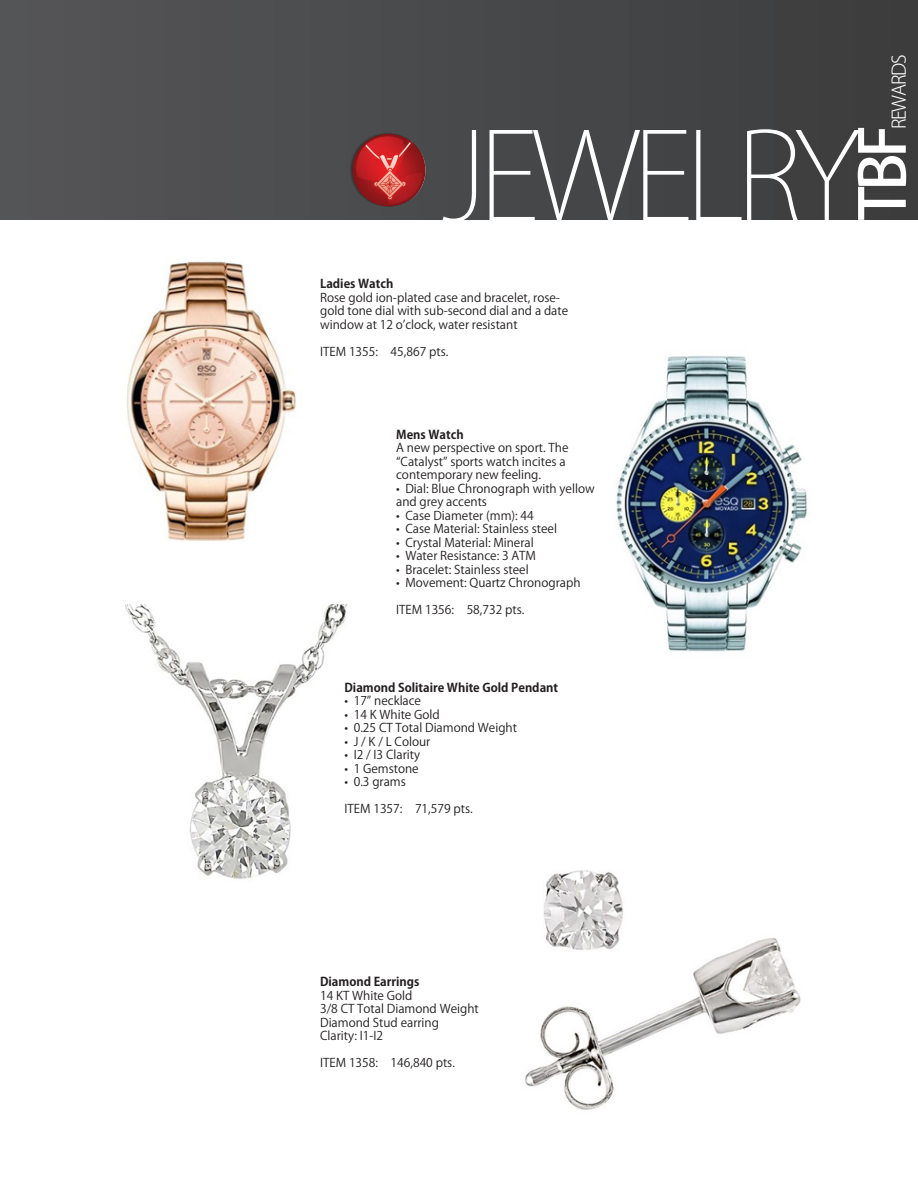
<style>
.page{position:relative;width:918px;height:1188px;background:#fff}
.page>*{position:absolute;margin:0;border:0;box-sizing:border-box;transform-origin:0 0}
.t1{font:200 120.15px "Koz Go Pro";letter-spacing:-.07em;color:#fff}
.t2{font:500 62.4px "Koz Go Pro";color:#fff}
.t3{font:300 18.45px "Koz Go Pro";letter-spacing:-.07em;color:#fff}
.t4{font:12px/13.5px "Koz Go Pr 6 N";color:#231f20}
.t5{font:700 12px "Koz Go Pr 6 N";color:#231f20}
</style>
<div class="page">
<div style="left:0;top:0;width:918px;height:219px;background:linear-gradient(to right,#555657,#3c3c3d)"></div>
<img style="left:126px;top:261px;width:170px;height:280px">
<img style="left:125px;top:605px;width:222px;height:274px">
<img style="left:525px;top:870px;width:276px;height:240px">
<img style="left:616px;top:355px;width:191px;height:297px">
<img style="left:317px;top:112px;width:120px;height:108px">
<p class="t3" style="left:887px;top:129px;width:76px;rotate:-90deg">REWARDS</p>
<p class="t2" style="left:843px;top:220px;width:97px;rotate:-90deg">TBF</p>
<p class="t1" style="left:441px;top:97px;width:420px">JEWELRY</p>
<p class="t5" style="left:320px;top:277px;width:75px">Ladies Watch</p>
<p class="t4" style="left:320px;top:291px;width:250px">Rose gold ion-plated case and bracelet, rose&shy;gold tone dial with sub-second dial and a date window at 12 o’clock, water resistant</p>
<p class="t4" style="left:320px;top:345px;width:130px">ITEM 1355: 45,867 pts.</p>
<p class="t5" style="left:396px;top:427px;width:69px">Mens Watch</p>
<p class="t4" style="left:396px;top:441px;width:174px">A new perspective on sport. The “Catalyst” sports watch incites a contemporary new feeling.</p>
<p class="t4" style="left:396px;top:482px;width:200px">• Dial: Blue Chronograph with yellow and grey accents</p>
<p class="t4" style="left:396px;top:509px;width:139px">• Case Diameter (mm): 44</p>
<p class="t4" style="left:396px;top:522px;width:162px">• Case Material: Stainless steel</p>
<p class="t4" style="left:396px;top:536px;width:139px">• Crystal Material: Mineral</p>
<p class="t4" style="left:396px;top:549px;width:141px">• Water Resistance: 3 ATM</p>
<p class="t4" style="left:396px;top:563px;width:134px">• Bracelet: Stainless steel</p>
<p class="t4" style="left:396px;top:576px;width:186px">• Movement: Quartz Chronograph</p>
<p class="t4" style="left:396px;top:603px;width:130px">ITEM 1356: 58,732 pts.</p>
<p class="t5" style="left:345px;top:681px;width:215px">Diamond Solitaire White Gold Pendant</p>
<p class="t4" style="left:345px;top:694px;width:78px">• 17” necklace</p>
<p class="t4" style="left:345px;top:708px;width:97px">• 14 K White Gold</p>
<p class="t4" style="left:345px;top:721px;width:174px">• 0.25 CT Total Diamond Weight</p>
<p class="t4" style="left:345px;top:735px;width:87px">• J / K / L Colour</p>
<p class="t4" style="left:345px;top:748px;width:77px">• I2 / I3 Clarity</p>
<p class="t4" style="left:345px;top:762px;width:76px">• 1 Gemstone</p>
<p class="t4" style="left:345px;top:775px;width:63px">• 0.3 grams</p>
<p class="t4" style="left:345px;top:802px;width:130px">ITEM 1357: 71,579 pts.</p>
<p class="t5" style="left:320px;top:975px;width:101px">Diamond Earrings</p>
<p class="t4" style="left:320px;top:989px;width:94px">14 KT White Gold</p>
<p class="t4" style="left:320px;top:1003px;width:160px">3/8 CT Total Diamond Weight</p>
<p class="t4" style="left:320px;top:1016px;width:120px">Diamond Stud earring</p>
<p class="t4" style="left:320px;top:1030px;width:65px">Clarity: I1-I2</p>
<p class="t4" style="left:320px;top:1057px;width:136px">ITEM 1358: 146,840 pts.</p>
</div>
